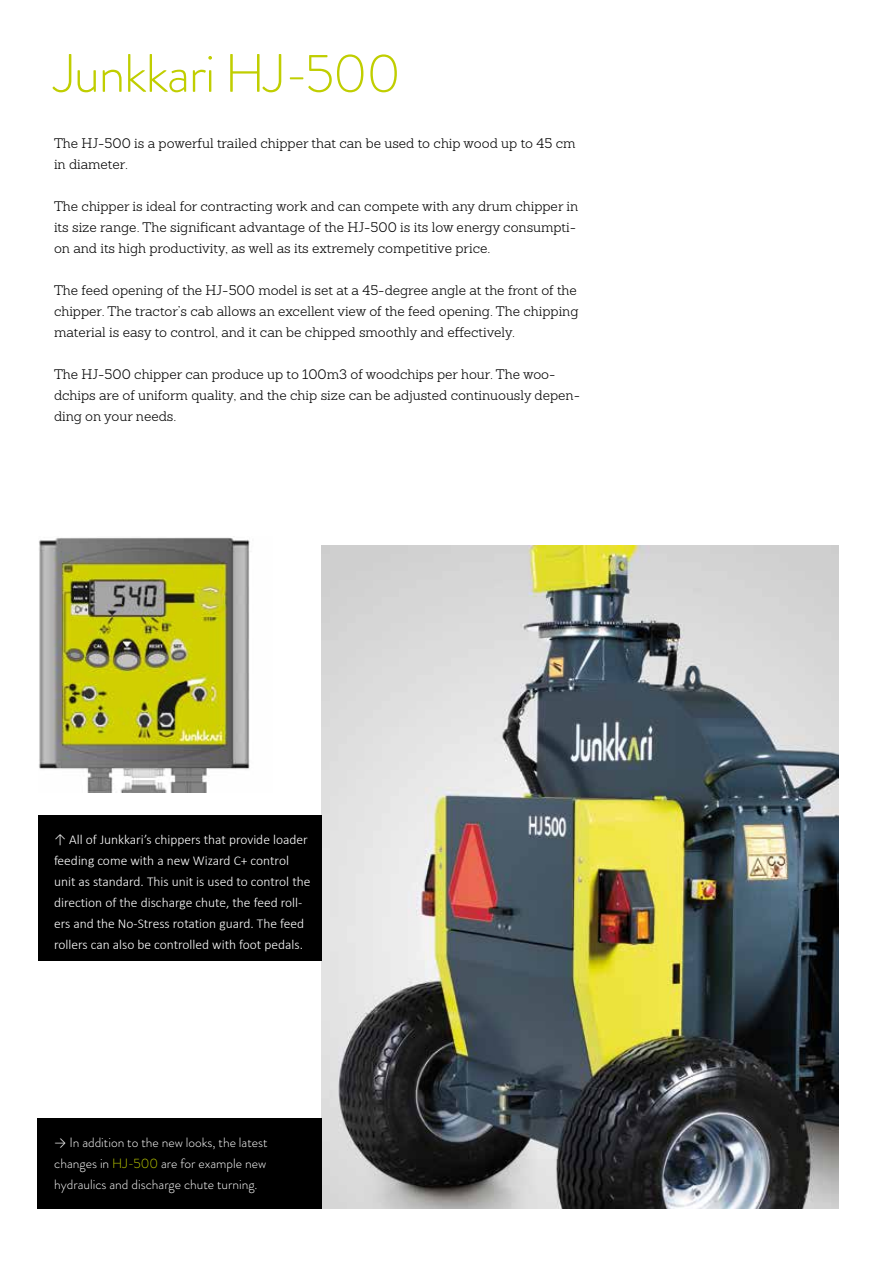
<style>
.page{position:relative;width:893px;height:1263px;background:#fff}
.page>*{position:absolute;margin:0;border:0;box-sizing:border-box;transform-origin:0 0}
.t1{font:300 54px "Brandon Grotesque";letter-spacing:-.025em;color:#c0ce00}
.t2{font:300 13.5px/21px "Sanchez";color:#000}
.t3{font:300 13.5px/21px "Calibri";color:#fff}
.t4{font:300 13.5px/21px "Brandon Grotesque";color:#fff;text-align:justify}
.s1{font-family:"Calibri"}
.s2{color:#c0ce00}
</style>
<div class="page">
<img style="left:322px;top:546px;width:517px;height:663px">
<div style="left:38px;top:816px;width:284px;height:145px;background:#000"></div>
<div style="left:37px;top:1118px;width:285px;height:91px;background:#000"></div>
<img style="left:39px;top:537px;width:211px;height:256px">
<h1 class="t1" style="left:54px;top:36px;width:349px">Junkkari HJ-500</h1>
<p class="t2" style="left:54px;top:133px;width:523px">The HJ-500 is a powerful trailed chipper that can be used to chip wood up to 45 cm in diameter.</p>
<p class="t2" style="left:54px;top:196px;width:526px">The chipper is ideal for contracting work and can compete with any drum chipper in its size range. The significant advantage of the HJ-500 is its low energy consumpti&shy;on and its high productivity, as well as its extremely competitive price.</p>
<p class="t2" style="left:54px;top:280px;width:526px;text-align:justify">The feed opening of the HJ-500 model is set at a 45-degree angle at the front of the chipper. The tractor’s cab allows an excellent view of the feed opening. The chipping material is easy to control, and it can be chipped smoothly and effectively.</p>
<p class="t2" style="left:54px;top:364px;width:528px">The HJ-500 chipper can produce up to 100m3 of woodchips per hour. The woo&shy;dchips are of uniform quality, and the chip size can be adjusted continuously depen&shy;ding on your needs.</p>
<p class="t3" style="left:54px;top:829px;width:258px">↑ All of Junkkari’s chippers that provide loader feeding come with a new Wizard C+ control unit as standard. This unit is used to control the direction of the discharge chute, the feed roll&shy;ers and the No-Stress rotation guard. The feed rollers can also be controlled with foot pedals.</p>
<p class="t4" style="left:54px;top:1131px;width:215px"><span class="s1">→</span> In addition to the new looks, the latest changes in <span class="s2">HJ-500</span> are for example new hydraulics and discharge chute turning.</p>
</div>
